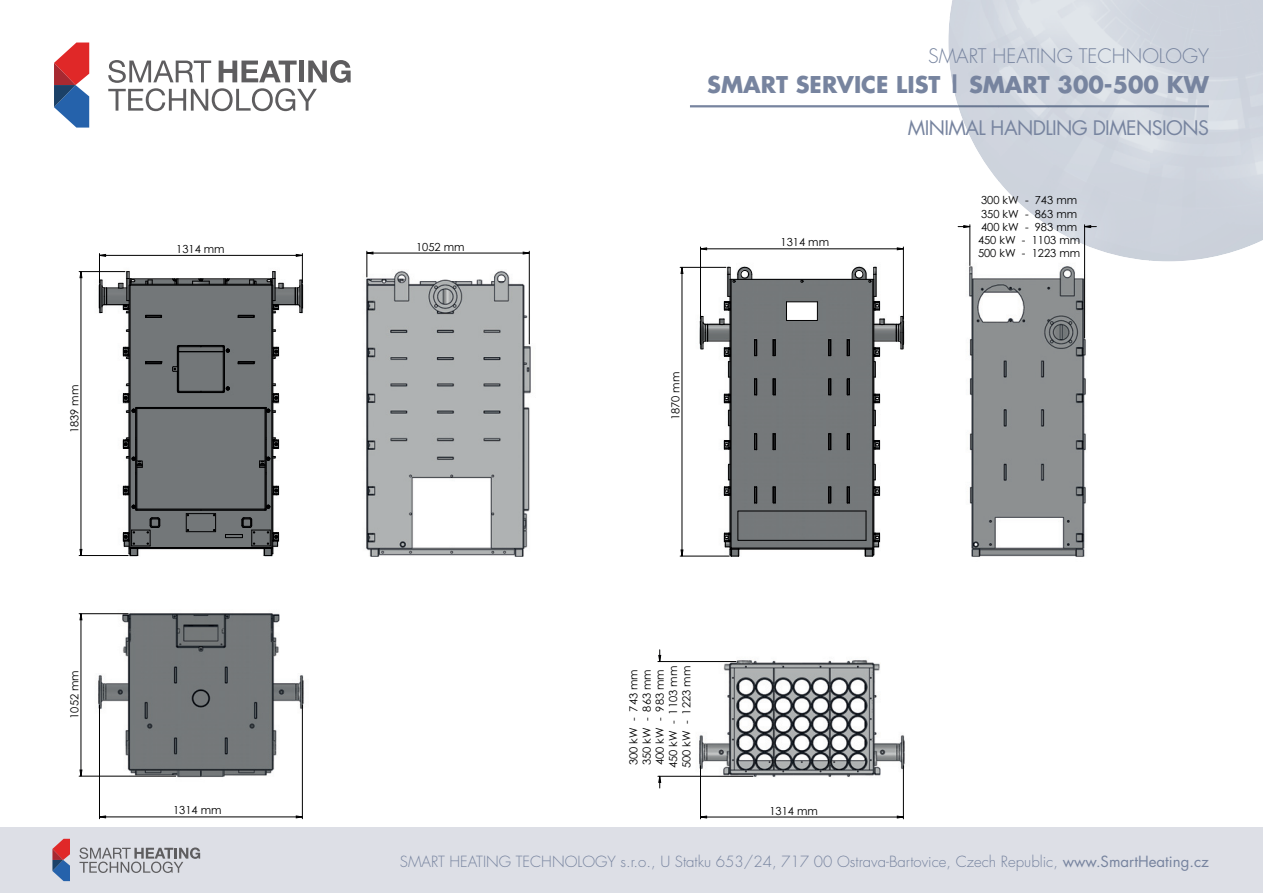
<style>
.page{position:relative;width:1263px;height:893px;background:#fff}
.page>*{position:absolute;margin:0;border:0;box-sizing:border-box;transform-origin:0 0}
.t1{font:700 22.5px "Futura CE";color:#77849f}
.t2{font:19.5px "Futura CE";letter-spacing:-.03em;color:#77849f}
.t3{font:300 19.5px "Futura CE";color:#77849f}
.t4{font:300 15px "Futura CE";color:#77849f}
.t5{font:11.1px/13.2px "Century Gothic";color:#000001}
.s1{font-weight:400}
</style>
<div class="page">
<img style="left:1049px;top:66px;width:201px;height:195px">
<img style="left:948px;top:0;width:50px;height:180px">
<svg style="left:108px;top:60px;width:243px;height:51px"></svg>
<svg style="left:54px;top:43px;width:35px;height:85px"></svg>
<div style="left:0;top:827px;width:1263px;height:66px;background:#dddfe6"></div>
<svg style="left:79px;top:847px;width:121px;height:26px"></svg>
<svg style="left:52px;top:839px;width:18px;height:42px"></svg>
<svg style="left:690px;top:105px;width:268px;height:2px"></svg>
<img style="left:958px;top:105px;width:251px;height:2px">
<img style="left:969px;top:252px;width:131px;height:305px">
<hr style="left:903px;top:247px;width:1px;height:72px;background:#000001">
<hr style="left:700px;top:247px;width:1px;height:72px;background:#000001">
<svg style="left:366px;top:251px;width:7px;height:16px"></svg>
<hr style="left:529px;top:251px;width:1px;height:93px;background:#000001">
<hr style="left:700px;top:766px;width:1px;height:53px;background:#000001">
<hr style="left:903px;top:766px;width:1px;height:53px;background:#000001">
<hr style="left:969px;top:225px;width:1px;height:40px;background:#000001">
<hr style="left:1084px;top:225px;width:1px;height:113px;background:#000001">
<hr style="left:79px;top:555px;width:49px;height:1px;background:#000001">
<hr style="left:79px;top:271px;width:46px;height:1px;background:#000001">
<hr style="left:79px;top:613px;width:49px;height:1px;background:#000001">
<hr style="left:79px;top:776px;width:97px;height:1px;background:#000001">
<hr style="left:99px;top:705px;width:1px;height:114px;background:#000001">
<hr style="left:302px;top:705px;width:1px;height:114px;background:#000001">
<svg style="left:701px;top:247px;width:203px;height:3px"></svg>
<svg style="left:367px;top:252px;width:536px;height:566px"></svg>
<svg style="left:958px;top:225px;width:138px;height:3px"></svg>
<svg style="left:80px;top:267px;width:603px;height:515px"></svg>
<svg style="left:80px;top:613px;width:2px;height:163px"></svg>
<svg style="left:100px;top:816px;width:203px;height:2px"></svg>
<hr style="left:129px;top:285px;width:1px;height:262px;background:#000001">
<div style="left:145px;top:315px;width:17px;height:3px;border:1px solid #000001"></div>
<div style="left:238px;top:315px;width:16px;height:3px;border:1px solid #000001"></div>
<hr style="left:272px;top:285px;width:1px;height:262px;background:#000001">
<svg style="left:99px;top:254px;width:204px;height:63px"></svg>
<svg style="left:123px;top:345px;width:156px;height:211px;background:#717476"></svg>
<svg style="left:700px;top:267px;width:204px;height:290px"></svg>
<p class="t5" style="left:68px;top:433px;width:50px;rotate:-90deg">1839 mm</p>
<p class="t5" style="left:68px;top:719px;width:50px;rotate:-90deg">1052 mm</p>
<p class="t5" style="left:176px;top:242px;width:50px">1314 mm</p>
<p class="t5" style="left:416px;top:240px;width:50px">1052 mm</p>
<p class="t5" style="left:173px;top:803px;width:50px">1314 mm</p>
<h2 class="t3" style="left:928px;top:46px;width:282px">SMART HEATING TECHNOLOGY</h2>
<h1 class="t1" style="left:707px;top:74px;width:503px">SMART SERVICE LIST | SMART 300-500 KW</h1>
<h2 class="t2" style="left:908px;top:118px;width:303px">MINIMAL HANDLING DIMENSIONS</h2>
<p class="t5" style="left:780px;top:235px;width:50px">1314 mm</p>
<p class="t5" style="left:978px;top:193px;width:104px">300 kW - 743 mm<br>350 kW - 863 mm<br>400 kW - 983 mm<br>450 kW - 1103 mm<br>500 kW - 1223 mm</p>
<p class="t5" style="left:669px;top:420px;width:50px;rotate:-90deg">1870 mm</p>
<p class="t5" style="left:626px;top:768px;width:104px;rotate:-90deg">300 kW - 743 mm<br>350 kW - 863 mm<br>400 kW - 983 mm<br>450 kW - 1103 mm<br>500 kW - 1223 mm</p>
<p class="t5" style="left:769px;top:804px;width:50px">1314 mm</p>
<h3 class="t4" style="left:400px;top:854px;width:810px">SMART HEATING TECHNOLOGY s.r.o., U Statku 653/24, 717 00 Ostrava-Bartovice, Czech Republic, <span class="s1">www.SmartHeating.cz</span></h3>
</div>
